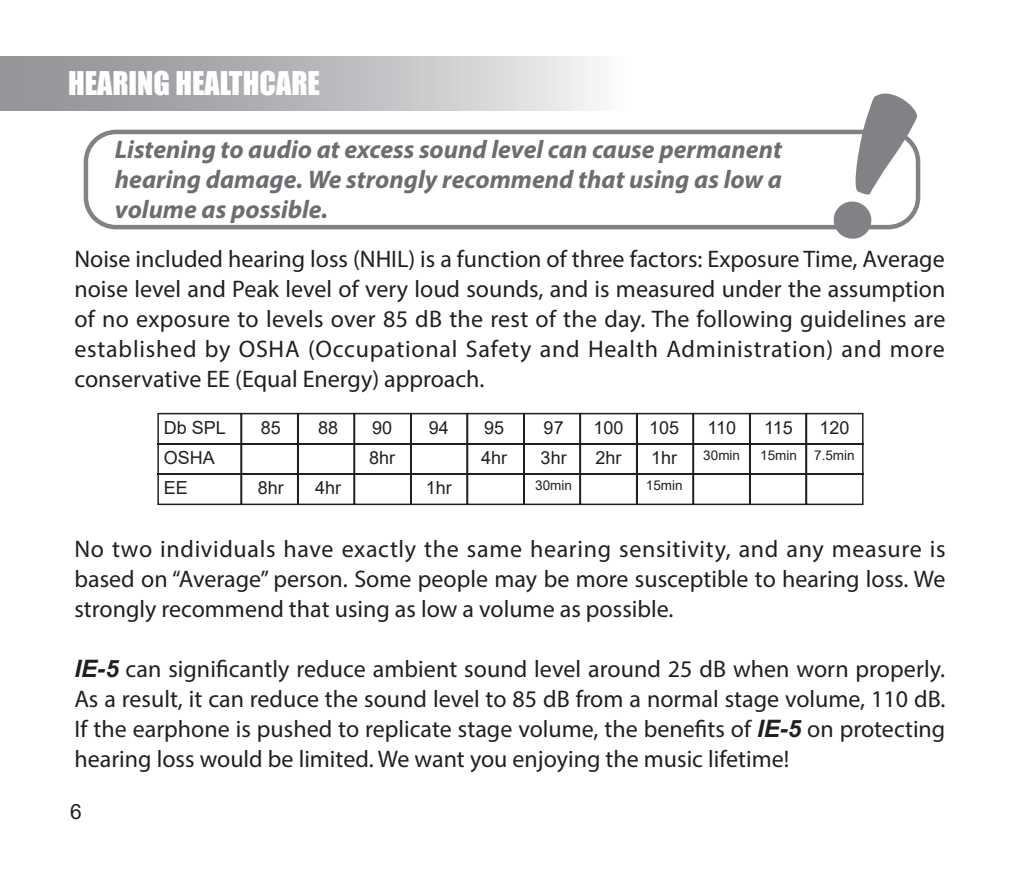
<style>
.page{position:relative;width:1021px;height:893px;background:#fff}
.page>*{position:absolute;margin:0;border:0;box-sizing:border-box;transform-origin:0 0}
.t1{font:30px "Impact";color:#fff}
.t2{font:italic 700 25.5px/30px "Myriad Pro";color:#6c6d70;text-align:justify}
.t3{font:24px/30px "Myriad Pro";color:#231f20;text-align:justify}
.t4{font:21px "Arial";color:#231f20}
.t5{font:18px "Arial";color:#231f20}
.t6{font:13.5px "Arial";color:#231f20}
.s1{font-family:"Arial";font-weight:700;font-style:italic}
</style>
<div class="page">
<div style="left:0;top:56px;width:625px;height:55px;background:linear-gradient(to right,#88898d,#f0f0f2)"></div>
<div style="left:84px;top:130px;width:836px;height:99px;border:4px solid #808285;border-radius:30px"></div>
<svg style="left:831px;top:93px;width:87px;height:146px"></svg>
<svg style="left:157px;top:412px;width:707px;height:94px"></svg>
<p class="t1" style="left:68px;top:60px;width:253px">HEARING HEALTHCARE</p>
<p class="t2" style="left:115px;top:134px;width:668px">Listening to audio at excess sound level can cause permanent hearing damage. We strongly recommend that using as low a volume as possible.</p>
<p class="t3" style="left:74px;top:243px;width:872px">Noise included hearing loss (NHIL) is a function of three factors: Exposure Time, Average noise level and Peak level of very loud sounds, and is measured under the assumption of no exposure to levels over 85 dB the rest of the day. The following guidelines are established by OSHA (Occupational Safety and Health Administration) and more conservative EE (Equal Energy) approach.</p>
<p class="t5" style="left:164px;top:416px;width:64px">Db SPL</p>
<p class="t5" style="left:164px;top:446px;width:53px">OSHA</p>
<p class="t5" style="left:164px;top:476px;width:26px">EE</p>
<p class="t5" style="left:261px;top:416px;width:22px">85</p>
<p class="t5" style="left:258px;top:476px;width:28px">8hr</p>
<p class="t5" style="left:318px;top:416px;width:22px">88</p>
<p class="t5" style="left:315px;top:476px;width:28px">4hr</p>
<p class="t5" style="left:372px;top:416px;width:22px">90</p>
<p class="t5" style="left:369px;top:446px;width:28px">8hr</p>
<p class="t5" style="left:429px;top:416px;width:22px">94</p>
<p class="t5" style="left:426px;top:476px;width:28px">1hr</p>
<p class="t5" style="left:484px;top:416px;width:22px">95</p>
<p class="t5" style="left:481px;top:446px;width:28px">4hr</p>
<p class="t5" style="left:543px;top:416px;width:22px">97</p>
<p class="t5" style="left:540px;top:446px;width:28px">3hr</p>
<p class="t6" style="left:535px;top:476px;width:38px">30min</p>
<p class="t5" style="left:593px;top:416px;width:32px">100</p>
<p class="t5" style="left:595px;top:446px;width:28px">2hr</p>
<p class="t5" style="left:649px;top:416px;width:32px">105</p>
<p class="t5" style="left:651px;top:446px;width:28px">1hr</p>
<p class="t6" style="left:646px;top:476px;width:38px">15min</p>
<p class="t5" style="left:707px;top:416px;width:30px">110</p>
<p class="t6" style="left:703px;top:446px;width:38px">30min</p>
<p class="t5" style="left:764px;top:416px;width:30px">115</p>
<p class="t6" style="left:760px;top:446px;width:38px">15min</p>
<p class="t5" style="left:819px;top:416px;width:32px">120</p>
<p class="t6" style="left:814px;top:446px;width:42px">7.5min</p>
<p class="t3" style="left:74px;top:533px;width:872px">No two individuals have exactly the same hearing sensitivity, and any measure is based on “Average” person. Some people may be more susceptible to hearing loss. We strongly recommend that using as low a volume as possible.</p>
<p class="t3" style="left:74px;top:653px;width:872px"><span class="s1">IE-5</span> can significantly reduce ambient sound level around 25 dB when worn properly.<br>As a result, it can reduce the sound level to 85 dB from a normal stage volume, 110 dB.<br>If the earphone is pushed to replicate stage volume, the benefits of <span class="s1">IE-5</span> on protecting hearing loss would be limited. We want you enjoying the music lifetime!</p>
<p class="t4" style="left:70px;top:797px;width:13px">6</p>
</div>
